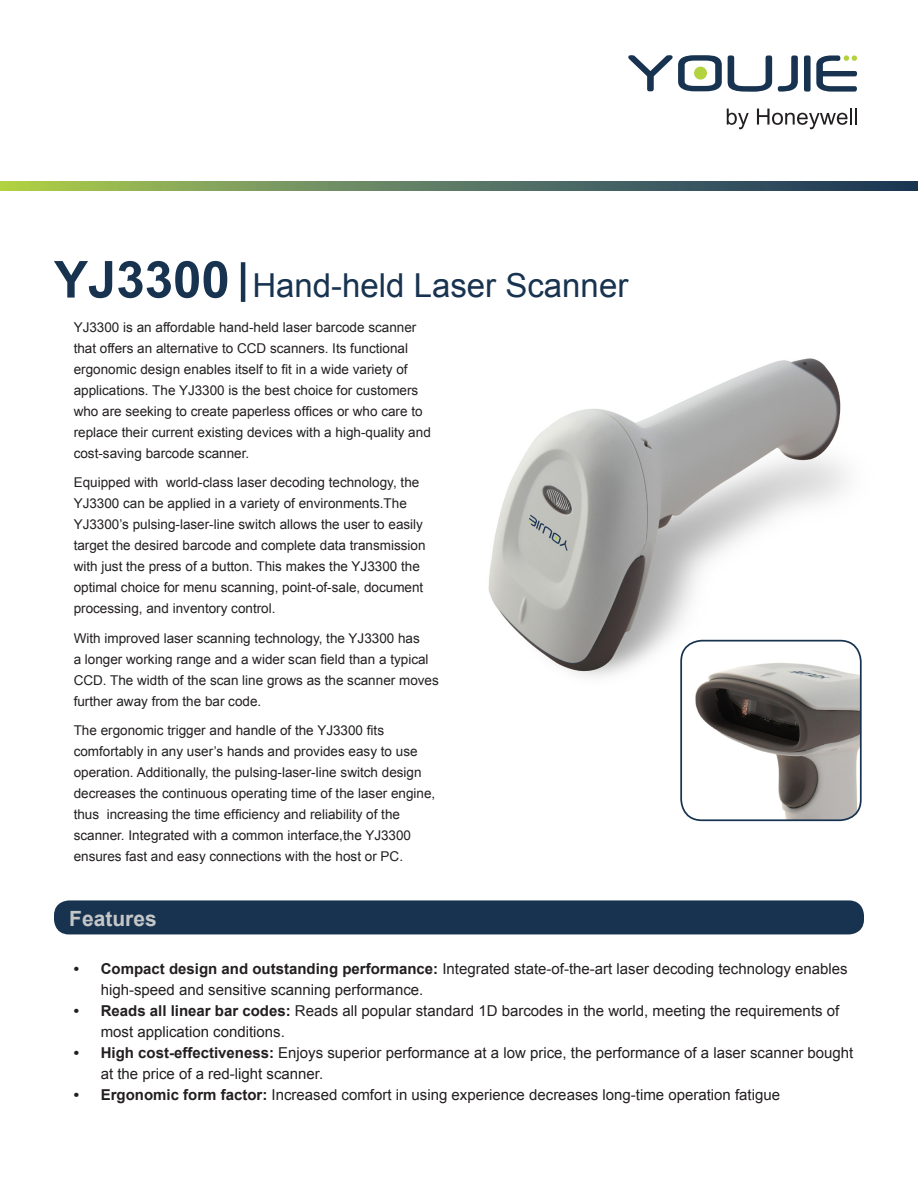
<style>
.page{position:relative;width:918px;height:1188px;background:#fff}
.page>*{position:absolute;margin:0;border:0;box-sizing:border-box;transform-origin:0 0}
.Product_Name_-_Front{font:700 51px "Arial";color:#183350}
.Product_Descriptor{font:33px "Arial";color:#183350}
.Overview_and_Feature{font:700 21px "Arial";color:#c5c6c8}
.t1{font:15px/21px "Arial";color:#231f20}
.Overview_Body{font:13.5px/21px "Arial";color:#231f20}
.s1{font-weight:700}
</style>
<div class="page">
<hr style="left:241px;top:262px;width:4px;height:40px;background:#183350">
<div style="left:54px;top:900px;width:810px;height:34px;background:#183350;border-radius:15px"></div>
<img style="left:488px;top:358px;width:362px;height:319px">
<img style="left:681px;top:642px;width:180px;height:178px">
<div style="left:680px;top:640px;width:182px;height:181px;border:2px solid #183350;border-radius:21px"></div>
<svg style="left:0;top:182px;width:918px;height:9px;background:#5f7d5c"></svg>
<svg style="left:628px;top:55px;width:94px;height:36px"></svg>
<svg style="left:728px;top:55px;width:44px;height:37px"></svg>
<svg style="left:778px;top:55px;width:20px;height:37px"></svg>
<svg style="left:804px;top:55px;width:53px;height:37px"></svg>
<div style="left:694px;top:67px;width:13px;height:13px;background:#b2d23f;border-radius:50%"></div>
<svg style="left:727px;top:109px;width:22px;height:20px"></svg>
<svg style="left:757px;top:109px;width:100px;height:20px"></svg>
<p class="Product_Name_-_Front" style="left:54px;top:246px;width:177px">YJ3300</p>
<p class="Overview_Body" style="left:74px;top:316px;width:359px">YJ3300 is an affordable hand-held laser barcode scanner that offers an alternative to CCD scanners. Its functional ergonomic design enables itself to fit in a wide variety of applications. The YJ3300 is the best choice for customers who are seeking to create paperless offices or who care to replace their current existing devices with a high-quality and cost-saving barcode scanner.</p>
<p class="Overview_Body" style="left:74px;top:472px;width:353px">Equipped with world-class laser decoding technology, the YJ3300 can be applied in a variety of environments.The YJ3300’s pulsing-laser-line switch allows the user to easily target the desired barcode and complete data transmission with just the press of a button. This makes the YJ3300 the optimal choice for menu scanning, point-of-sale, document processing, and inventory control.</p>
<p class="Overview_Body" style="left:74px;top:628px;width:367px">With improved laser scanning technology, the YJ3300 has<br>a longer working range and a wider scan field than a typical CCD. The width of the scan line grows as the scanner moves further away from the bar code.</p>
<p class="Overview_Body" style="left:74px;top:720px;width:363px">The ergonomic trigger and handle of the YJ3300 fits comfortably in any user’s hands and provides easy to use operation. Additionally, the pulsing-laser-line switch design decreases the continuous operating time of the laser engine, thus increasing the time efficiency and reliability of the scanner. Integrated with a common interface,the YJ3300 ensures fast and easy connections with the host or PC.</p>
<p class="Product_Descriptor" style="left:252px;top:264px;width:378px">Hand-held Laser Scanner</p>
<p class="Overview_and_Feature" style="left:69px;top:904px;width:89px">Features</p>
<p class="t1" style="left:101px;top:958px;width:748px;text-indent:-27px"><span class="s1">• Compact design and outstanding performance:</span> Integrated state-of-the-art laser decoding technology enables high-speed and sensitive scanning performance.</p>
<p class="t1" style="left:101px;top:1000px;width:740px;text-indent:-27px"><span class="s1">• Reads all linear bar codes:</span> Reads all popular standard 1D barcodes in the world, meeting the requirements of most application conditions.</p>
<p class="t1" style="left:101px;top:1042px;width:754px;text-indent:-27px"><span class="s1">• High cost-effectiveness:</span> Enjoys superior performance at a low price, the performance of a laser scanner bought at the price of a red-light scanner.</p>
<p class="t1" style="left:74px;top:1084px;width:708px"><span class="s1">• Ergonomic form factor:</span> Increased comfort in using experience decreases long-time operation fatigue</p>
</div>
